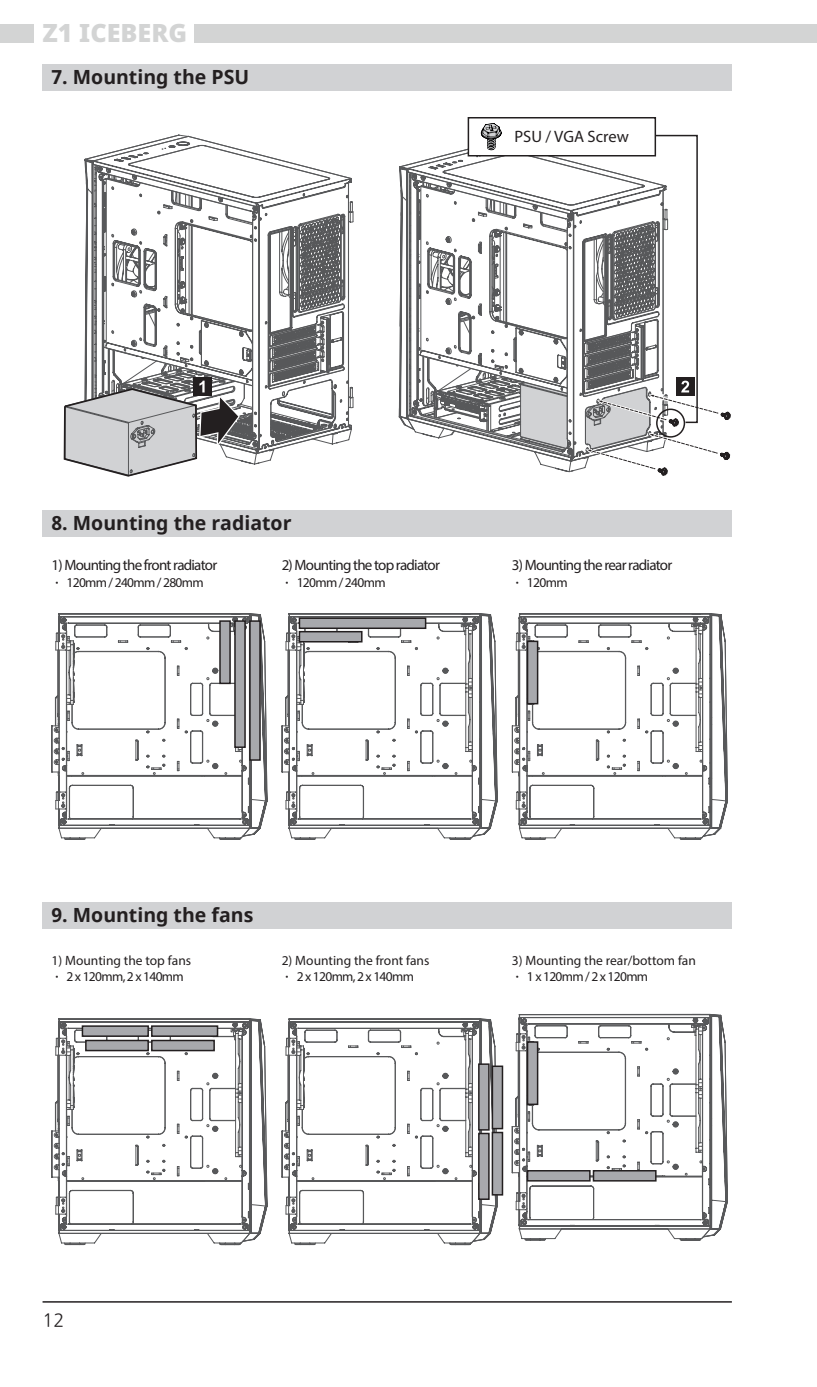
<style>
.page{position:relative;width:817px;height:1387px;background:#fff}
.page>*{position:absolute;margin:0;border:0;box-sizing:border-box;transform-origin:0 0}
.t1{font:900 25.2px "Noto Sans";color:#d3d4d4}
.t2{font:700 19.5px "Noto Sans";color:#231f20}
.t3{font:18px "Nanum Gothic";color:#231f20}
.t4{font:16.5px "Myriad Pro";color:#231f20}
.t5{font:15px "Myriad Pro";letter-spacing:-.05em;color:#231f20}
.t6{font:13.5px "Myriad Pro";letter-spacing:-.05em;color:#231f20}
.t7{font:13.5px "Myriad Pro";letter-spacing:-.01em;color:#231f20}
.s1{font-family:"Arial Unicode MS"}
</style>
<div class="page">
<hr style="left:43px;top:1300px;width:688px;height:2px;background:#231f20">
<div style="left:194px;top:25px;width:622px;height:18px;background:#d3d4d4"></div>
<div style="left:0;top:25px;width:33px;height:18px;background:#d3d4d4"></div>
<div style="left:43px;top:64px;width:688px;height:26px;background:#d1d2d4"></div>
<div style="left:43px;top:510px;width:688px;height:26px;background:#d1d2d4"></div>
<div style="left:43px;top:902px;width:688px;height:26px;background:#d1d2d4"></div>
<div style="left:467px;top:117px;width:189px;height:39px;border:2px solid #231f20"></div>
<svg style="left:398px;top:123px;width:333px;height:353px"></svg>
<svg style="left:63px;top:134px;width:289px;height:343px"></svg>
<svg style="left:55px;top:1018px;width:212px;height:225px"></svg>
<svg style="left:285px;top:1018px;width:212px;height:225px"></svg>
<svg style="left:515px;top:1013px;width:212px;height:226px"></svg>
<svg style="left:55px;top:613px;width:212px;height:225px"></svg>
<svg style="left:285px;top:613px;width:212px;height:225px"></svg>
<svg style="left:515px;top:613px;width:212px;height:225px"></svg>
<div style="left:526px;top:640px;width:12px;height:64px;background:#a8a9ad;border:2px solid #231f20"></div>
<div style="left:298px;top:631px;width:64px;height:11px;background:#a8a9ad;border:2px solid #231f20"></div>
<div style="left:298px;top:617px;width:128px;height:12px;background:#a8a9ad;border:2px solid #231f20"></div>
<div style="left:219px;top:620px;width:12px;height:64px;background:#a8a9ad;border:2px solid #231f20"></div>
<div style="left:234px;top:620px;width:12px;height:127px;background:#a8a9ad;border:2px solid #231f20"></div>
<div style="left:85px;top:1039px;width:64px;height:12px;background:#a8a9ad;border:2px solid #231f20"></div>
<div style="left:151px;top:1039px;width:64px;height:12px;background:#a8a9ad;border:2px solid #231f20"></div>
<div style="left:82px;top:1025px;width:67px;height:11px;background:#a8a9ad;border:2px solid #231f20"></div>
<div style="left:151px;top:1025px;width:67px;height:11px;background:#a8a9ad;border:2px solid #231f20"></div>
<div style="left:491px;top:1065px;width:12px;height:64px;background:#a8a9ad;border:2px solid #231f20"></div>
<div style="left:491px;top:1131px;width:12px;height:64px;background:#a8a9ad;border:2px solid #231f20"></div>
<div style="left:478px;top:1063px;width:11px;height:67px;background:#a8a9ad;border:2px solid #231f20"></div>
<div style="left:478px;top:1132px;width:11px;height:67px;background:#a8a9ad;border:2px solid #231f20"></div>
<div style="left:526px;top:1169px;width:64px;height:12px;background:#a8a9ad;border:2px solid #231f20"></div>
<div style="left:592px;top:1169px;width:64px;height:12px;background:#a8a9ad;border:2px solid #231f20"></div>
<div style="left:526px;top:1041px;width:12px;height:63px;background:#a8a9ad;border:2px solid #231f20"></div>
<div style="left:249px;top:620px;width:12px;height:140px;background:#a8a9ad;border:2px solid #231f20"></div>
<h1 class="t1" style="left:43px;top:14px;width:146px">Z1 ICEBERG</h1>
<p class="t2" style="left:51px;top:63px;width:199px">7. Mounting the PSU</p>
<p class="t4" style="left:514px;top:127px;width:116px">PSU / VGA Screw</p>
<p class="t2" style="left:51px;top:509px;width:241px">8. Mounting the radiator</p>
<p class="t5" style="left:51px;top:556px;width:167px">1) Mounting the front radiator</p>
<p class="t6" style="left:54px;top:574px;width:151px"><span class="s1">・</span>120mm / 240mm / 280mm</p>
<p class="t5" style="left:281px;top:556px;width:160px">2) Mounting the top radiator</p>
<p class="t6" style="left:284px;top:574px;width:103px"><span class="s1">・</span>120mm / 240mm</p>
<p class="t5" style="left:512px;top:556px;width:162px">3) Mounting the rear radiator</p>
<p class="t7" style="left:514px;top:574px;width:55px"><span class="s1">・</span>120mm</p>
<p class="t2" style="left:51px;top:901px;width:203px">9. Mounting the fans</p>
<p class="t7" style="left:51px;top:951px;width:141px">1) Mounting the top fans</p>
<p class="t6" style="left:54px;top:967px;width:132px"><span class="s1">・</span>2 x 120mm, 2 x 140mm</p>
<p class="t7" style="left:281px;top:951px;width:149px">2) Mounting the front fans</p>
<p class="t6" style="left:284px;top:967px;width:132px"><span class="s1">・</span>2 x 120mm, 2 x 140mm</p>
<p class="t7" style="left:511px;top:951px;width:185px">3) Mounting the rear/bottom fan</p>
<p class="t6" style="left:514px;top:967px;width:136px"><span class="s1">・</span>1 x 120mm / 2 x 120mm</p>
<h3 class="t3" style="left:43px;top:1311px;width:23px">12</h3>
</div>
